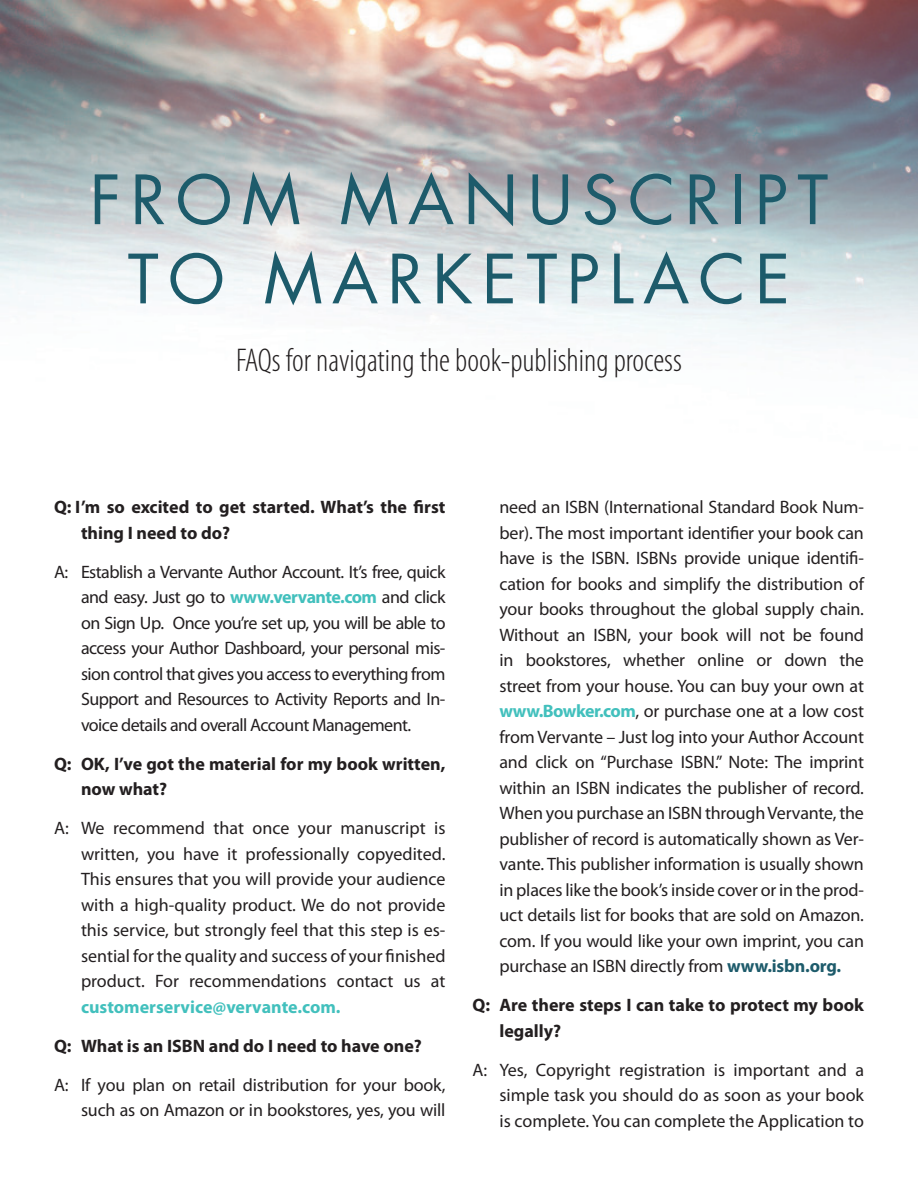
<style>
.page{position:relative;width:918px;height:1188px;background:#fff}
.page>*{position:absolute;margin:0;border:0;box-sizing:border-box;transform-origin:0 0}
.t1{font:66px/79.2px "Futura Std";letter-spacing:.14em;color:#1d5b6b;text-align:center}
.t2{font:300 condensed 33px "Myriad Pro";color:#231f20}
.t3{font:18px/25.5px "Myriad Pro";letter-spacing:-.01em;color:#231f20;text-align:justify}
.t4{font:700 18px/25.5px "Myriad Pro";color:#231f20}
.t5{font:700 18px "Myriad Pro";color:#42c0bd}
.s1{font-weight:700;color:#42c0bd}
.s2{font-weight:700;color:#1d5b6b}
</style>
<div class="page">
<img style="left:0;top:0;width:918px;height:346px">
<h1 class="t1" style="left:90px;top:161px;width:740px">FROM MANUSCRIPT<br>TO MARKETPLACE</h1>
<h2 class="t2" style="left:236px;top:342px;width:447px">FAQs for navigating the book-publishing process</h2>
<p class="t4" style="left:81px;top:494px;width:366px;text-indent:-27px">Q: I’m so excited to get started. What’s the first thing I need to do?</p>
<p class="t3" style="left:81px;top:558px;width:366px;text-indent:-27px">A: Establish a Vervante Author Account. It’s free, quick and easy. Just go to <span class="s1">www.vervante.com</span> and click on Sign Up. Once you’re set up, you will be able to access your Author Dashboard, your personal mis&shy;sion control that gives you access to everything from Support and Resources to Activity Reports and In&shy;voice details and overall Account Management.</p>
<p class="t4" style="left:81px;top:750px;width:366px;text-indent:-27px">Q: OK, I’ve got the material for my book written, now what?</p>
<p class="t3" style="left:81px;top:815px;width:366px;text-indent:-27px">A: We recommend that once your manuscript is written, you have it professionally copyedited.<br>This ensures that you will provide your audience with a high-quality product. We do not provide this service, but strongly feel that this step is es&shy;sential for the quality and success of your finished product. For recommendations contact us at</p>
<p class="t5" style="left:81px;top:995px;width:261px">customerservice@vervante.com.</p>
<p class="t4" style="left:54px;top:1032px;width:369px">Q: What is an ISBN and do I need to have one?</p>
<p class="t3" style="left:54px;top:1072px;width:393px;text-align:right">A: If you plan on retail distribution for your book, such as on Amazon or in bookstores, yes, you will</p>
<p class="t3" style="left:500px;top:494px;width:366px">need an ISBN (International Standard Book Num&shy;ber). The most important identifier your book can have is the ISBN. ISBNs provide unique identifi&shy;cation for books and simplify the distribution of your books throughout the global supply chain.<br>Without an ISBN, your book will not be found in bookstores, whether online or down the street from your house. You can buy your own at <span class="s1">www.Bowker.com</span>, or purchase one at a low cost from Vervante – Just log into your Author Account and click on “Purchase ISBN.” Note: The imprint within an ISBN indicates the publisher of record.<br>When you purchase an ISBN through Vervante, the publisher of record is automatically shown as Ver&shy;vante. This publisher information is usually shown in places like the book’s inside cover or in the prod&shy;uct details list for books that are sold on Amazon. com. If you would like your own imprint, you can purchase an ISBN directly from <span class="s2">www.isbn.org.</span></p>
<p class="t4" style="left:500px;top:992px;width:366px;text-indent:-27px">Q: Are there steps I can take to protect my book legally?</p>
<p class="t3" style="left:500px;top:1057px;width:366px;text-indent:-27px">A: Yes, Copyright registration is important and a simple task you should do as soon as your book is complete. You can complete the Application to</p>
</div>
